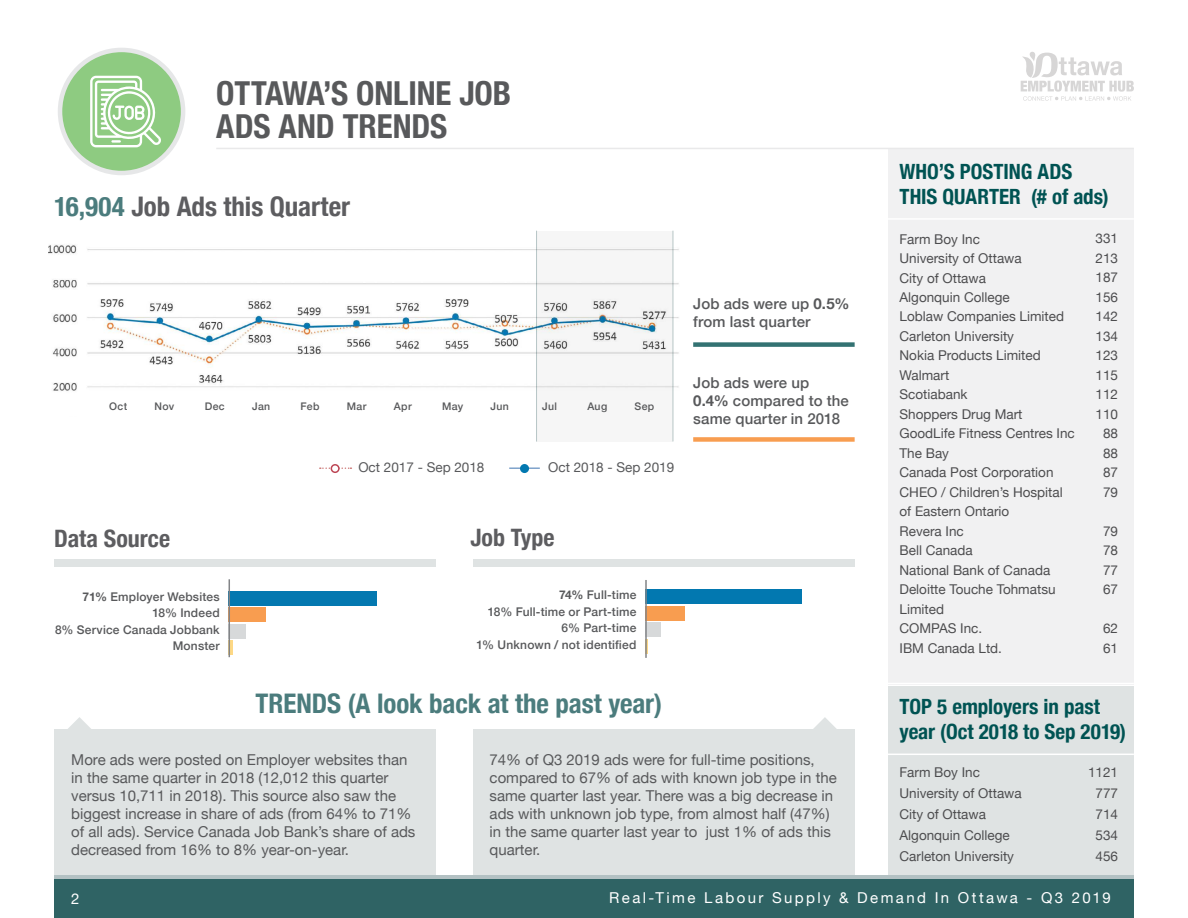
<style>
.page{position:relative;width:1188px;height:918px;background:#fff}
.page>*{position:absolute;margin:0;border:0;box-sizing:border-box;transform-origin:0 0}
.t1{font:700 condensed 33px/33px "Helvetica Neue";letter-spacing:-.005em;color:#58595b}
.t2{font:700 condensed 27px "Helvetica Neue";letter-spacing:-.005em;color:#4b7c7d}
.t3{font:700 condensed 27px "Helvetica Neue";color:#5d5d60}
.t4{font:700 condensed 24px "Helvetica Neue";color:#5d5d60}
.t5{font:700 condensed 21px/25.2px "Helvetica Neue";color:#005353}
.t6{font:15px/18px "Helvetica Neue";color:#58595b}
.t7{font:500 15px/18px "Helvetica Neue";letter-spacing:.01em;color:#58595b}
.t8{font:15px "Helvetica Neue";letter-spacing:.16em;color:#fff}
.t9{font:13.5px/19.5px "Helvetica Neue";color:#4d4d4f}
.t10{font:13.5px "Helvetica Neue";color:#58595b}
.t11{font:500 12px/16.5px "Helvetica Neue";letter-spacing:.015em;color:#58595b;text-align:right}
.t12{font:500 10.5px "Helvetica Neue";letter-spacing:.035em;color:#58595b}
.s1{color:#4b7c7d}
.s2{font-weight:700}
</style>
<div class="page">
<div style="left:54px;top:729px;width:382px;height:147px;background:#dfe3e3"></div>
<div style="left:473px;top:729px;width:382px;height:147px;background:#dfe3e3"></div>
<svg style="left:813px;top:717px;width:24px;height:12px"></svg>
<svg style="left:68px;top:717px;width:23px;height:12px"></svg>
<div style="left:473px;top:559px;width:382px;height:8px;background:#dfe3e3"></div>
<div style="left:889px;top:687px;width:245px;height:189px;background:#dfe3e3"></div>
<div style="left:889px;top:149px;width:245px;height:535px;background:#f1f1f2"></div>
<div style="left:54px;top:876px;width:1080px;height:42px;background:linear-gradient(to right,#b3c1c3,#b3c1c3)"></div>
<div style="left:54px;top:880px;width:1080px;height:38px;background:#2f6364"></div>
<svg style="left:1021px;top:52px;width:113px;height:49px"></svg>
<hr style="left:509px;top:467px;width:31px;height:2px;background:#7fa3cb">
<div style="left:520px;top:464px;width:9px;height:9px;background:#0278b0;border-radius:50%"></div>
<div style="left:60px;top:50px;width:123px;height:123px;background:#8ecb81;border-radius:50%"></div>
<div style="left:58px;top:48px;width:127px;height:127px;border:4px solid #e6e7e8;border-radius:50%"></div>
<svg style="left:90px;top:76px;width:71px;height:71px"></svg>
<hr style="left:216px;top:148px;width:918px;height:1px;background:#e9e9ea">
<hr style="left:887px;top:683px;width:247px;height:1px;background:#fff">
<hr style="left:887px;top:754px;width:247px;height:1px;background:#fff">
<div style="left:693px;top:342px;width:162px;height:5px;background:#337272"></div>
<div style="left:693px;top:437px;width:162px;height:5px;background:#f89d50"></div>
<hr style="left:887px;top:218px;width:247px;height:2px;background:#fff">
<div style="left:537px;top:231px;width:136px;height:210px;background:#f6f6f6"></div>
<hr style="left:536px;top:231px;width:1px;height:211px;background:#b7c5c6">
<hr style="left:673px;top:231px;width:1px;height:210px;background:#b7c5c6">
<img style="left:48px;top:237px;width:631px;height:179px">
<div style="left:229px;top:591px;width:148px;height:14px;background:#0478b0"></div>
<div style="left:229px;top:608px;width:37px;height:14px;background:#f89d50"></div>
<hr style="left:229px;top:641px;width:4px;height:14px;background:#fdd885">
<div style="left:229px;top:624px;width:17px;height:14px;background:#d7d9da"></div>
<hr style="left:229px;top:579px;width:1px;height:78px;background:#828487">
<div style="left:645px;top:589px;width:156px;height:15px;background:#0278b0"></div>
<div style="left:645px;top:606px;width:40px;height:14px;background:#f89d50"></div>
<div style="left:645px;top:623px;width:15px;height:14px;background:#d7d9da"></div>
<svg style="left:647px;top:639px;width:1px;height:15px"></svg>
<hr style="left:645px;top:580px;width:2px;height:78px;background:#828487">
<svg style="left:320px;top:467px;width:31px;height:2px"></svg>
<div style="left:331px;top:465px;width:8px;height:7px;background:#fff;border-radius:50%"></div>
<div style="left:331px;top:464px;width:9px;height:9px;border:2px solid #bd4655;border-radius:50%"></div>
<div style="left:54px;top:559px;width:382px;height:8px;background:#dfe3e3"></div>
<h1 class="t1" style="left:216px;top:75px;width:297px">OTTAWA S’ ONLINE JOB<br>ADS AND TRENDS</h1>
<h2 class="t3" style="left:54px;top:184px;width:298px"><span class="s1">16,904</span> Job Ads this Quarter</h2>
<p class="t7" style="left:693px;top:294px;width:158px">Job ads were up <span class="s2">0.5% </span>from last quarter</p>
<p class="t12" style="left:109px;top:397px;width:20px">Oct</p>
<p class="t12" style="left:155px;top:397px;width:21px">Nov</p>
<p class="t12" style="left:205px;top:397px;width:22px">Dec</p>
<p class="t12" style="left:252px;top:397px;width:20px">Jan</p>
<p class="t12" style="left:301px;top:397px;width:21px">Feb</p>
<p class="t12" style="left:347px;top:397px;width:21px">Mar</p>
<p class="t12" style="left:394px;top:397px;width:19px">Apr</p>
<p class="t12" style="left:442px;top:397px;width:23px">May</p>
<p class="t12" style="left:491px;top:397px;width:20px">Jun</p>
<p class="t12" style="left:542px;top:397px;width:16px">Jul</p>
<p class="t12" style="left:587px;top:397px;width:21px">Aug</p>
<p class="t12" style="left:635px;top:397px;width:21px">Sep</p>
<p class="t7" style="left:693px;top:372px;width:157px">Job ads were up<br><span class="s2">0.4%</span> compared to the same quarter in 2018</p>
<p class="t10" style="left:358px;top:458px;width:128px">Oct 2017 - Sep 2018</p>
<p class="t10" style="left:548px;top:458px;width:128px">Oct 2018 - Sep 2019</p>
<h3 class="t4" style="left:54px;top:519px;width:117px">Data Source</h3>
<h3 class="t4" style="left:470px;top:517px;width:86px">Job Type</h3>
<p class="t11" style="left:55px;top:587px;width:166px"><span class="s2">71%</span> Employer Websites<br>18% Indeed<br>8% Service Canada Jobbank<br>Monster</p>
<p class="t11" style="left:477px;top:586px;width:161px"><span class="s2">74%</span> Full-time<br>18% Full-time or Part-time<br>6% Part-time<br>1% Unknown / not identified</p>
<h3 class="t5" style="left:1031px;top:158px;width:79px;text-indent:-132px">WHO S’ POSTING ADS<br>(# of ads(</h3>
<h3 class="t5" style="left:900px;top:183px;width:123px">THIS QUARTER</h3>
<p class="t9" style="left:900px;top:230px;width:177px">Farm Boy Inc<br>University of Ottawa<br>City of Ottawa<br>Algonquin College<br>Loblaw Companies Limited<br>Carleton University<br>Nokia Products Limited<br>Walmart<br>Scotiabank<br>Shoppers Drug Mart<br>GoodLife Fitness Centres Inc<br>The Bay<br>Canada Post Corporation<br>CHEO / Children s’ Hospital of Eastern Ontario<br>Revera Inc<br>Bell Canada<br>National Bank of Canada<br>Deloitte Touche Tohmatsu<br>Limited<br>COMPAS Inc.<br>IBM Canada Ltd.</p>
<p class="t9" style="left:1096px;top:230px;width:24px;text-align:center">331<br>213<br>187<br>156<br>142<br>134<br>123<br>115<br>112<br>110<br>88<br>88<br>87<br>79</p>
<p class="t9" style="left:1103px;top:522px;width:17px;text-align:justify">79<br>78<br>77<br>67</p>
<p class="t9" style="left:1103px;top:620px;width:17px">62<br>61</p>
<h2 class="t2" style="left:256px;top:681px;width:408px">TRENDS A( look back at the past year(</h2>
<p class="t6" style="left:71px;top:751px;width:346px">More ads were posted on Employer websites than in the same quarter in 2018 (12,012 this quarter versus 10,711 in 2018 .) This source also saw the biggest increase in share of ads (from 64% to 71% of all ads .) Service Canada Job Bank s’ share of ads decreased from 16% to 8% year-on-year.</p>
<p class="t6" style="left:490px;top:751px;width:327px">74% of Q3 2019 ads were for full-time positions,</p>
<p class="t6" style="left:490px;top:769px;width:349px">compared to 67% of ads with known job type in the</p>
<p class="t6" style="left:490px;top:787px;width:345px">same quarter last year. There was a big decrease in</p>
<p class="t6" style="left:490px;top:805px;width:342px">ads with unknown job type, from almost half )47%(</p>
<p class="t6" style="left:706px;top:823px;width:127px">just 1% of ads this</p>
<p class="t6" style="left:490px;top:823px;width:209px">in the same quarter last year to quarter.</p>
<h3 class="t5" style="left:900px;top:692px;width:228px">TOP 5 employers in past year (Oct 2018 to Sep 2019(</h3>
<p class="t9" style="left:900px;top:763px;width:124px;line-height:21px">Farm Boy Inc<br>University of Ottawa<br>City of Ottawa<br>Algonquin College<br>Carleton University</p>
<p class="t9" style="left:1088px;top:763px;width:32px;line-height:21px;text-align:center">1121<br>777<br>714<br>534<br>456</p>
<p class="t8" style="left:71px;top:888px;width:10px">2</p>
<p class="t8" style="left:609px;top:886px;width:88px">R e a T- l mi e</p>
<p class="t8" style="left:704px;top:886px;width:61px">Labour</p>
<p class="t8" style="left:772px;top:886px;width:60px">S u p p yl</p>
<p class="t8" style="left:839px;top:886px;width:11px">&amp;</p>
<p class="t8" style="left:857px;top:886px;width:70px">Demand</p>
<p class="t8" style="left:935px;top:886px;width:16px">nI</p>
<p class="t8" style="left:958px;top:886px;width:62px">O att w a</p>
<p class="t8" style="left:1027px;top:886px;width:7px">-</p>
<p class="t8" style="left:1041px;top:886px;width:24px">Q3</p>
<p class="t8" style="left:1072px;top:886px;width:40px">2019</p>
</div>
